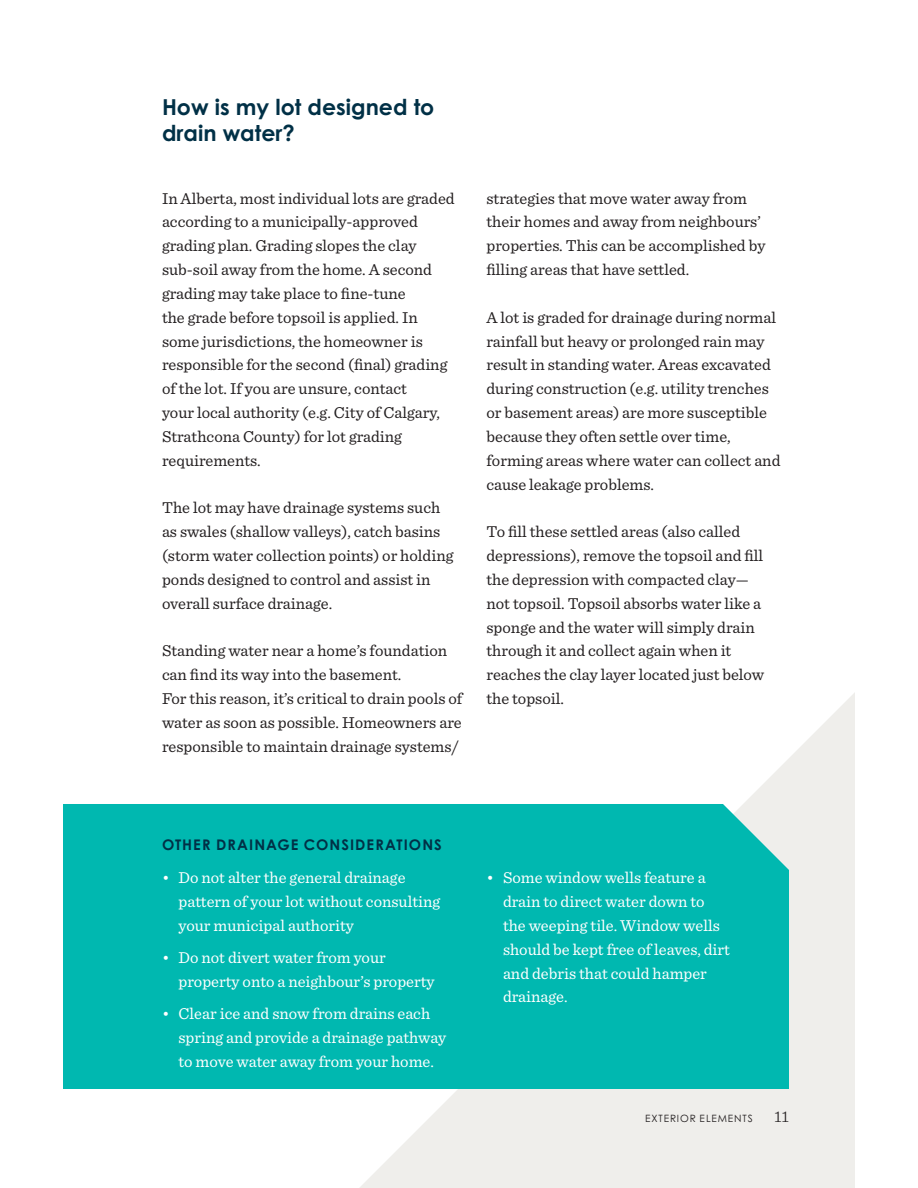
<style>
.page{position:relative;width:918px;height:1188px;background:#fff}
.page>*{position:absolute;margin:0;border:0;box-sizing:border-box;transform-origin:0 0}
.t1{font:700 22.05px/25.7px "Century Gothic Pro";color:#003046}
.t2{font:16.5px/23.9px "Sentinel";color:#231f20}
.t3{font:16.5px/23.9px "Sentinel";color:#fff}
.t4{font:300 16.5px "Sentinel";color:#231f20}
.t5{font:700 14.7px "Century Gothic Pro";letter-spacing:.075em;color:#003046}
.t6{font:10.05px "Century Gothic Pro";letter-spacing:.085em;color:#231f20}
</style>
<div class="page">
<svg style="left:360px;top:693px;width:495px;height:495px;fill:#efeeeb"></svg>
<div style="left:63px;top:804px;width:726px;height:285px;background:#00b8b0"></div>
<h1 class="t1" style="left:162px;top:96px;width:274px">How is my lot designed to drain water?</h1>
<p class="t2" style="left:162px;top:187px;width:294px">In Alberta, most individual lots are graded according to a municipally-approved grading plan. Grading slopes the clay sub-soil away from the home. A second grading may take place to fine-tune<br>the grade before topsoil is applied. In some jurisdictions, the homeowner is responsible for the second (final) grading of the lot. If you are unsure, contact<br>your local authority (e.g. City of Calgary, Strathcona County) for lot grading requirements.</p>
<p class="t2" style="left:162px;top:497px;width:293px">The lot may have drainage systems such as swales (shallow valleys), catch basins (storm water collection points) or holding ponds designed to control and assist in overall surface drainage.</p>
<p class="t2" style="left:162px;top:640px;width:302px">Standing water near a home’s foundation can find its way into the basement.<br>For this reason, it’s critical to drain pools of water as soon as possible. Homeowners are responsible to maintain drainage systems/</p>
<p class="t2" style="left:487px;top:187px;width:280px">strategies that move water away from their homes and away from neighbours’ properties. This can be accomplished by filling areas that have settled.</p>
<p class="t2" style="left:487px;top:306px;width:296px">A lot is graded for drainage during normal rainfall but heavy or prolonged rain may result in standing water. Areas excavated during construction (e.g. utility trenches or basement areas) are more susceptible because they often settle over time, forming areas where water can collect and cause leakage problems.</p>
<p class="t2" style="left:487px;top:520px;width:279px">To fill these settled areas (also called depressions), remove the topsoil and fill the depression with compacted clay— not topsoil. Topsoil absorbs water like a sponge and the water will simply drain through it and collect again when it reaches the clay layer located just below the topsoil.</p>
<p class="t5" style="left:162px;top:839px;width:281px">OTHER DRAINAGE CONSIDERATIONS</p>
<p class="t3" style="left:179px;top:866px;width:263px;text-indent:-16px">• Do not alter the general drainage pattern of your lot without consulting your municipal authority</p>
<p class="t3" style="left:179px;top:946px;width:258px;text-indent:-16px">• Do not divert water from your property onto a neighbour’s property</p>
<p class="t3" style="left:179px;top:1002px;width:269px;text-indent:-16px">• Clear ice and snow from drains each spring and provide a drainage pathway to move water away from your home.</p>
<p class="t3" style="left:503px;top:866px;width:229px;text-indent:-16px">• Some window wells feature a drain to direct water down to the weeping tile. Window wells should be kept free of leaves, dirt and debris that could hamper drainage.</p>
<p class="t6" style="left:645px;top:1113px;width:109px">EXTERIOR ELEMENTS</p>
<p class="t4" style="left:774px;top:1109px;width:16px">11</p>
</div>
